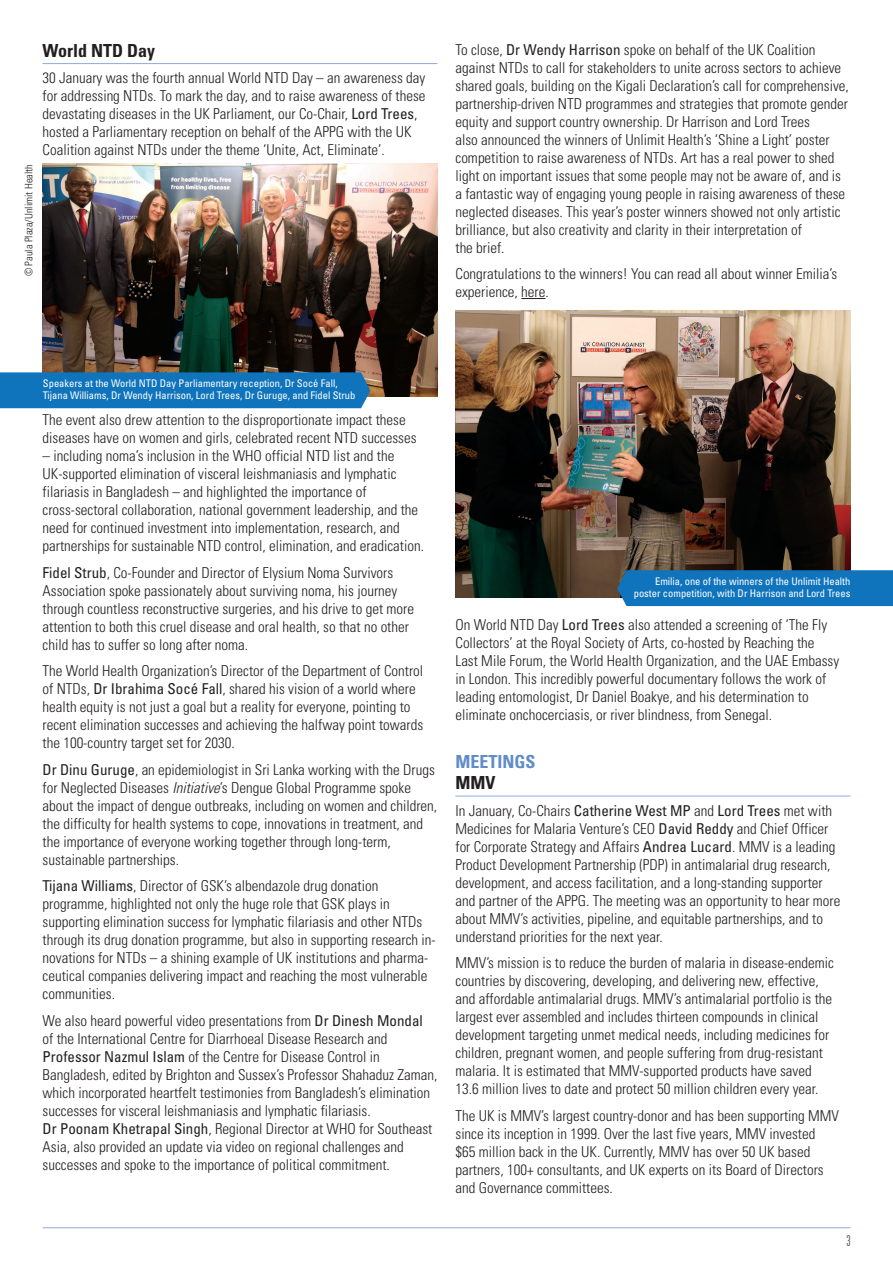
<style>
.page{position:relative;width:893px;height:1263px;background:#fff}
.page>*{position:absolute;margin:0;border:0;box-sizing:border-box;transform-origin:0 0}
.header_2{font:700 condensed 18px "Univers";color:#231f20}
.header_1{font:700 condensed 18px "Univers";color:#618cc8}
.body_text_10pt{font:300 condensed 15px/18px "Univers";color:#231f20}
.t1{font:300 ultra-condensed 15px "Univers";color:#636366}
.t2{font:condensed 10.5px/12.6px "Univers";color:#fff;text-align:right}
.credit{font:300 condensed 10.5px "Univers";color:#231f20}
.s1{font-weight:400}
.s2{font-style:italic}
</style>
<div class="page">
<hr style="left:43px;top:1227px;width:807px;height:1px;background:#90acd8">
<hr style="left:43px;top:63px;width:394px;height:1px;background:#90acd8">
<svg style="left:521px;top:298px;width:24px;height:1px"></svg>
<hr style="left:455px;top:796px;width:395px;height:1px;background:#90acd8">
<img style="left:455px;top:311px;width:395px;height:287px">
<div style="left:617px;top:570px;width:276px;height:36px;background:#1074bc"></div>
<img style="left:43px;top:164px;width:395px;height:232px">
<div style="left:0;top:372px;width:370px;height:36px;background:#1074bc"></div>
<p class="credit" style="left:23px;top:276px;width:114px;rotate:-90deg">© Paula Plaza/Unlimit Health</p>
<p class="header_2" style="left:43px;top:39px;width:114px">World NTD Day</p>
<p class="body_text_10pt" style="left:43px;top:69px;width:384px">30 January was the fourth annual World NTD Day – an awareness day for addressing NTDs. To mark the day, and to raise awareness of these devastating diseases in the UK Parliament, our Co-Chair, <span class="s1">Lord Trees</span>, hosted a Parliamentary reception on behalf of the APPG with the UK Coalition against NTDs under the theme ‘Unite, Act, Eliminate’.</p>
<p class="body_text_10pt" style="left:455px;top:40px;width:395px">To close, <span class="s1">Dr Wendy Harrison</span> spoke on behalf of the UK Coalition against NTDs to call for stakeholders to unite across sectors to achieve shared goals, building on the Kigali Declaration’s call for comprehensive, partnership-driven NTD programmes and strategies that promote gender equity and support country ownership. Dr Harrison and Lord Trees<br>also announced the winners of Unlimit Health’s ‘Shine a Light’ poster competition to raise awareness of NTDs. Art has a real power to shed light on important issues that some people may not be aware of, and is a fantastic way of engaging young people in raising awareness of these neglected diseases. This year’s poster winners showed not only artistic brilliance, but also creativity and clarity in their interpretation of<br>the brief.</p>
<p class="body_text_10pt" style="left:455px;top:265px;width:383px">Congratulations to the winners! You can read all about winner Emilia’s experience, here.</p>
<p class="t2" style="left:43px;top:377px;width:314px;text-align:left">Speakers at the World NTD Day Parliamentary reception, Dr Socé Fall,<br>Tijana Williams, Dr Wendy Harrison, Lord Trees, Dr Guruge, and Fidel Strub</p>
<p class="body_text_10pt" style="left:43px;top:411px;width:375px">The event also drew attention to the disproportionate impact these diseases have on women and girls, celebrated recent NTD successes</p>
<p class="body_text_10pt" style="left:43px;top:447px;width:383px">– including noma’s inclusion in the WHO official NTD list and the UK-supported elimination of visceral leishmaniasis and lymphatic filariasis in Bangladesh – and highlighted the importance of cross-sectoral collaboration, national government leadership, and the need for continued investment into implementation, research, and partnerships for sustainable NTD control, elimination, and eradication.</p>
<p class="body_text_10pt" style="left:43px;top:564px;width:373px"><span class="s1">Fidel Strub</span>, Co-Founder and Director of Elysium Noma Survivors Association spoke passionately about surviving noma, his journey through countless reconstructive surgeries, and his drive to get more attention to both this cruel disease and oral health, so that no other child has to suffer so long after noma.</p>
<p class="body_text_10pt" style="left:43px;top:662px;width:382px">The World Health Organization’s Director of the Department of Control of NTDs, <span class="s1">Dr Ibrahima Socé Fall</span>, shared his vision of a world where health equity is not just a goal but a reality for everyone, pointing to recent elimination successes and achieving the halfway point towards the 100-country target set for 2030.</p>
<p class="body_text_10pt" style="left:43px;top:761px;width:396px"><span class="s1">Dr Dinu Guruge</span>, an epidemiologist in Sri Lanka working with the Drugs for Neglected Diseases <span class="s2">Initiative</span>’s Dengue Global Programme spoke about the impact of dengue outbreaks, including on women and children, the difficulty for health systems to cope, innovations in treatment, and the importance of everyone working together through long-term, sustainable partnerships.</p>
<p class="body_text_10pt" style="left:43px;top:877px;width:395px"><span class="s1">Tijana Williams</span>, Director of GSK’s albendazole drug donation programme, highlighted not only the huge role that GSK plays in supporting elimination success for lymphatic filariasis and other NTDs through its drug donation programme, but also in supporting research in&shy;novations for NTDs – a shining example of UK institutions and pharma&shy;ceutical companies delivering impact and reaching the most vulnerable communities.</p>
<p class="body_text_10pt" style="left:43px;top:1012px;width:396px">We also heard powerful video presentations from <span class="s1">Dr Dinesh Mondal </span>of the International Centre for Diarrhoeal Disease Research and <span class="s1">Professor Nazmul Islam</span> of the Centre for Disease Control in Bangladesh, edited by Brighton and Sussex’s Professor Shahaduz Zaman, which incorporated heartfelt testimonies from Bangladesh’s elimination successes for visceral leishmaniasis and lymphatic filariasis.<br><span class="s1">Dr Poonam Khetrapal Singh</span>, Regional Director at WHO for Southeast Asia, also provided an update via video on regional challenges and successes and spoke to the importance of political commitment.</p>
<p class="t2" style="left:634px;top:574px;width:218px">Emilia, one of the winners of the Unlimit Health poster competition, with Dr Harrison and Lord Trees</p>
<p class="body_text_10pt" style="left:455px;top:615px;width:385px">On World NTD Day <span class="s1">Lord Trees</span> also attended a screening of ‘The Fly Collectors’ at the Royal Society of Arts, co-hosted by Reaching the Last Mile Forum, the World Health Organization, and the UAE Embassy in London. This incredibly powerful documentary follows the work of leading entomologist, Dr Daniel Boakye, and his determination to eliminate onchocerciasis, or river blindness, from Senegal.</p>
<p class="header_1" style="left:455px;top:750px;width:82px">MEETINGS</p>
<p class="header_2" style="left:455px;top:772px;width:41px">MMV</p>
<p class="body_text_10pt" style="left:455px;top:801px;width:386px">In January, Co-Chairs <span class="s1">Catherine West MP</span> and <span class="s1">Lord Trees</span> met with Medicines for Malaria Venture’s CEO <span class="s1">David Reddy</span> and Chief Officer for Corporate Strategy and Affairs <span class="s1">Andrea Lucard</span>. MMV is a leading Product Development Partnership (PDP) in antimalarial drug research, development, and access facilitation, and a long-standing supporter and partner of the APPG. The meeting was an opportunity to hear more about MMV’s activities, pipeline, and equitable partnerships, and to understand priorities for the next year.</p>
<p class="body_text_10pt" style="left:455px;top:954px;width:380px">MMV’s mission is to reduce the burden of malaria in disease-endemic countries by discovering, developing, and delivering new, effective, and affordable antimalarial drugs. MMV’s antimalarial portfolio is the largest ever assembled and includes thirteen compounds in clinical development targeting unmet medical needs, including medicines for children, pregnant women, and people suffering from drug-resistant malaria. It is estimated that MMV-supported products have saved 13.6 million lives to date and protect 50 million children every year.</p>
<p class="body_text_10pt" style="left:455px;top:1106px;width:385px">The UK is MMV’s largest country-donor and has been supporting MMV since its inception in 1999. Over the last five years, MMV invested $65 million back in the UK. Currently, MMV has over 50 UK based partners, 100+ consultants, and UK experts on its Board of Directors and Governance committees.</p>
<p class="t1" style="left:846px;top:1233px;width:6px">3</p>
</div>
